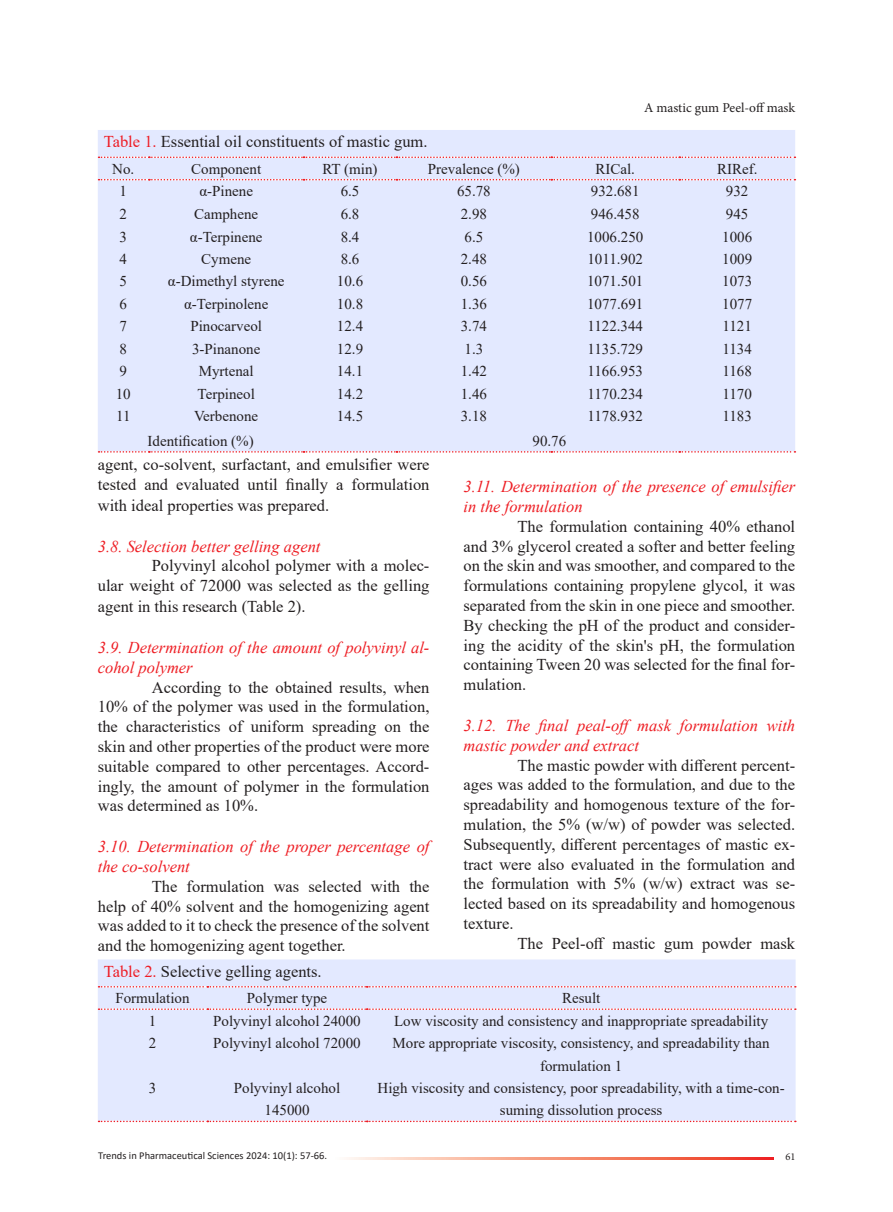
<style>
.page{position:relative;width:893px;height:1212px;background:#fff}
.page>*{position:absolute;margin:0;border:0;box-sizing:border-box;transform-origin:0 0}
.t1{font:16.5px/19.8px "Times New Roman";color:#231f20;text-align:justify}
.t2{font:italic 16.5px/19.8px "Times New Roman";color:#ee1d23}
.t3{font:15px/22.5px "Times New Roman";color:#231f20;text-align:center}
.t4{font:13.5px "Minion Pro";letter-spacing:-.005em;color:#231f20}
.t5{font:10.5px "Calibri";color:#231f20}
.t6{font:10.5px "Minion Pro";color:#231f20}
.s1{color:#ee1c24}
</style>
<div class="page">
<div style="left:98px;top:130px;width:697px;height:322px;background:#e3e9ff"></div>
<svg style="left:99px;top:451px;width:696px;height:2px"></svg>
<svg style="left:99px;top:157px;width:696px;height:1px"></svg>
<svg style="left:99px;top:179px;width:696px;height:1px"></svg>
<div style="left:98px;top:959px;width:698px;height:162px;background:#e3e9ff"></div>
<svg style="left:99px;top:1120px;width:697px;height:2px"></svg>
<svg style="left:99px;top:986px;width:697px;height:1px"></svg>
<svg style="left:99px;top:1008px;width:697px;height:2px"></svg>
<svg style="left:347px;top:1158px;width:427px;height:2px"></svg>
<p class="t4" style="left:644px;top:99px;width:153px">A mastic gum Peel-off mask</p>
<p class="t1" style="left:104px;top:131px;width:325px"><span class="s1">Table 1.</span> Essential oil constituents of mastic gum.</p>
<p class="t3" style="left:112px;top:157px;width:24px">No.</p>
<p class="t3" style="left:191px;top:157px;width:72px">Component</p>
<p class="t3" style="left:322px;top:157px;width:57px">RT (min)</p>
<p class="t3" style="left:428px;top:157px;width:94px">Prevalence (%)</p>
<p class="t3" style="left:595px;top:157px;width:41px">RICal.</p>
<p class="t3" style="left:717px;top:157px;width:42px">RIRef.</p>
<p class="t3" style="left:120px;top:179px;width:9px">1</p>
<p class="t3" style="left:199px;top:179px;width:55px">α-Pinene</p>
<p class="t3" style="left:341px;top:179px;width:20px">6.5</p>
<p class="t3" style="left:457px;top:179px;width:35px">65.78</p>
<p class="t3" style="left:591px;top:179px;width:50px">932.681</p>
<p class="t3" style="left:726px;top:179px;width:24px">932</p>
<p class="t3" style="left:120px;top:202px;width:9px">2</p>
<p class="t3" style="left:194px;top:202px;width:66px">Camphene</p>
<p class="t3" style="left:341px;top:202px;width:20px">6.8</p>
<p class="t3" style="left:461px;top:202px;width:28px">2.98</p>
<p class="t3" style="left:591px;top:202px;width:50px">946.458</p>
<p class="t3" style="left:726px;top:202px;width:24px">945</p>
<p class="t3" style="left:120px;top:225px;width:9px">3</p>
<p class="t3" style="left:190px;top:225px;width:74px">α-Terpinene</p>
<p class="t3" style="left:341px;top:225px;width:20px">8.4</p>
<p class="t3" style="left:464px;top:225px;width:20px">6.5</p>
<p class="t3" style="left:587px;top:225px;width:58px">1006.250</p>
<p class="t3" style="left:722px;top:225px;width:31px">1006</p>
<p class="t3" style="left:120px;top:247px;width:9px">4</p>
<p class="t3" style="left:201px;top:247px;width:51px">Cymene</p>
<p class="t3" style="left:341px;top:247px;width:20px">8.6</p>
<p class="t3" style="left:461px;top:247px;width:28px">2.48</p>
<p class="t3" style="left:587px;top:247px;width:57px">1011.902</p>
<p class="t3" style="left:722px;top:247px;width:31px">1009</p>
<p class="t3" style="left:120px;top:270px;width:9px">5</p>
<p class="t3" style="left:168px;top:270px;width:118px">α-Dimethyl styrene</p>
<p class="t3" style="left:337px;top:270px;width:28px">10.6</p>
<p class="t3" style="left:461px;top:270px;width:28px">0.56</p>
<p class="t3" style="left:587px;top:270px;width:58px">1071.501</p>
<p class="t3" style="left:722px;top:270px;width:31px">1073</p>
<p class="t3" style="left:120px;top:292px;width:9px">6</p>
<p class="t3" style="left:184px;top:292px;width:86px">α-Terpinolene</p>
<p class="t3" style="left:337px;top:292px;width:28px">10.8</p>
<p class="t3" style="left:461px;top:292px;width:28px">1.36</p>
<p class="t3" style="left:587px;top:292px;width:58px">1077.691</p>
<p class="t3" style="left:722px;top:292px;width:31px">1077</p>
<p class="t3" style="left:120px;top:315px;width:9px">7</p>
<p class="t3" style="left:190px;top:315px;width:73px">Pinocarveol</p>
<p class="t3" style="left:337px;top:315px;width:28px">12.4</p>
<p class="t3" style="left:461px;top:315px;width:28px">3.74</p>
<p class="t3" style="left:587px;top:315px;width:57px">1122.344</p>
<p class="t3" style="left:722px;top:315px;width:31px">1121</p>
<p class="t3" style="left:120px;top:337px;width:9px">8</p>
<p class="t3" style="left:192px;top:337px;width:70px">3-Pinanone</p>
<p class="t3" style="left:337px;top:337px;width:28px">12.9</p>
<p class="t3" style="left:464px;top:337px;width:20px">1.3</p>
<p class="t3" style="left:587px;top:337px;width:57px">1135.729</p>
<p class="t3" style="left:722px;top:337px;width:31px">1134</p>
<p class="t3" style="left:120px;top:359px;width:9px">9</p>
<p class="t3" style="left:199px;top:359px;width:56px">Myrtenal</p>
<p class="t3" style="left:337px;top:359px;width:28px">14.1</p>
<p class="t3" style="left:461px;top:359px;width:28px">1.42</p>
<p class="t3" style="left:587px;top:359px;width:57px">1166.953</p>
<p class="t3" style="left:722px;top:359px;width:31px">1168</p>
<p class="t3" style="left:116px;top:382px;width:16px">10</p>
<p class="t3" style="left:198px;top:382px;width:59px">Terpineol</p>
<p class="t3" style="left:337px;top:382px;width:28px">14.2</p>
<p class="t3" style="left:461px;top:382px;width:28px">1.46</p>
<p class="t3" style="left:587px;top:382px;width:57px">1170.234</p>
<p class="t3" style="left:722px;top:382px;width:31px">1170</p>
<p class="t3" style="left:116px;top:404px;width:16px">11</p>
<p class="t3" style="left:194px;top:404px;width:66px">Verbenone</p>
<p class="t3" style="left:337px;top:404px;width:28px">14.5</p>
<p class="t3" style="left:461px;top:404px;width:28px">3.18</p>
<p class="t3" style="left:587px;top:404px;width:57px">1178.932</p>
<p class="t3" style="left:722px;top:404px;width:31px">1183</p>
<p class="t3" style="left:148px;top:429px;width:108px">Identification (%)</p>
<p class="t3" style="left:532px;top:429px;width:35px">90.76</p>
<p class="t1" style="left:98px;top:454px;width:333px;line-height:20.4px">agent, co-solvent, surfactant, and emulsifier were tested and evaluated until finally a formulation with ideal properties was prepared.</p>
<p class="t2" style="left:98px;top:536px;width:224px">3.8. Selection better gelling agent</p>
<p class="t1" style="left:98px;top:555px;width:333px;line-height:20.4px;text-indent:54px">Polyvinyl alcohol polymer with a molec&shy;ular weight of 72000 was selected as the gelling agent in this research (Table 2).</p>
<p class="t2" style="left:98px;top:637px;width:333px">3.9. Determination of the amount of polyvinyl al&shy;cohol polymer</p>
<p class="t1" style="left:98px;top:677px;width:333px;text-indent:54px">According to the obtained results, when 10% of the polymer was used in the formulation, the characteristics of uniform spreading on the skin and other properties of the product were more suitable compared to other percentages. Accord&shy;ingly, the amount of polymer in the formulation was determined as 10%.</p>
<p class="t2" style="left:98px;top:836px;width:333px">3.10. Determination of the proper percentage of the co-solvent</p>
<p class="t1" style="left:98px;top:876px;width:333px;text-indent:54px">The formulation was selected with the help of 40% solvent and the homogenizing agent was added to it to check the presence of the solvent and the homogenizing agent together.</p>
<p class="t2" style="left:463px;top:476px;width:333px">3.11. Determination of the presence of emulsifier in the formulation</p>
<p class="t1" style="left:463px;top:516px;width:333px;text-indent:54px">The formulation containing 40% ethanol and 3% glycerol created a softer and better feeling on the skin and was smoother, and compared to the formulations containing propylene glycol, it was separated from the skin in one piece and smoother.<br>By checking the pH of the product and consider&shy;ing the acidity of the skin's pH, the formulation containing Tween 20 was selected for the final for&shy;mulation.</p>
<p class="t2" style="left:463px;top:715px;width:333px">3.12. The final peal-off mask formulation with mastic powder and extract</p>
<p class="t1" style="left:463px;top:755px;width:333px;text-indent:54px">The mastic powder with different percent&shy;ages was added to the formulation, and due to the spreadability and homogenous texture of the for&shy;mulation, the 5% (w/w) of powder was selected.<br>Subsequently, different percentages of mastic ex&shy;tract were also evaluated in the formulation and the formulation with 5% (w/w) extract was se&shy;lected based on its spreadability and homogenous texture.</p>
<p class="t1" style="left:517px;top:933px;width:279px">The Peel-off mastic gum powder mask</p>
<p class="t1" style="left:104px;top:961px;width:219px"><span class="s1">Table 2.</span> Selective gelling agents.</p>
<p class="t3" style="left:115px;top:986px;width:76px">Formulation</p>
<p class="t3" style="left:247px;top:986px;width:82px">Polymer type</p>
<p class="t3" style="left:562px;top:986px;width:40px">Result</p>
<p class="t3" style="left:149px;top:1009px;width:9px">1</p>
<p class="t3" style="left:213px;top:1009px;width:149px">Polyvinyl alcohol 24000</p>
<p class="t3" style="left:394px;top:1009px;width:376px">Low viscosity and consistency and inappropriate spreadability</p>
<p class="t3" style="left:149px;top:1031px;width:9px">2</p>
<p class="t3" style="left:213px;top:1031px;width:149px">Polyvinyl alcohol 72000</p>
<p class="t3" style="left:393px;top:1031px;width:379px">More appropriate viscosity, consistency, and spreadability than formulation 1</p>
<p class="t3" style="left:149px;top:1076px;width:9px">3</p>
<p class="t3" style="left:234px;top:1076px;width:108px">Polyvinyl alcohol<br>145000</p>
<p class="t3" style="left:378px;top:1076px;width:409px">High viscosity and consistency, poor spreadability, with a time-con&shy;suming dissolution process</p>
<p class="t5" style="left:98px;top:1148px;width:230px">Trends in Pharmaceutical Sciences 2024: 10(1): 57-66.</p>
<p class="t6" style="left:785px;top:1150px;width:12px">61</p>
</div>
